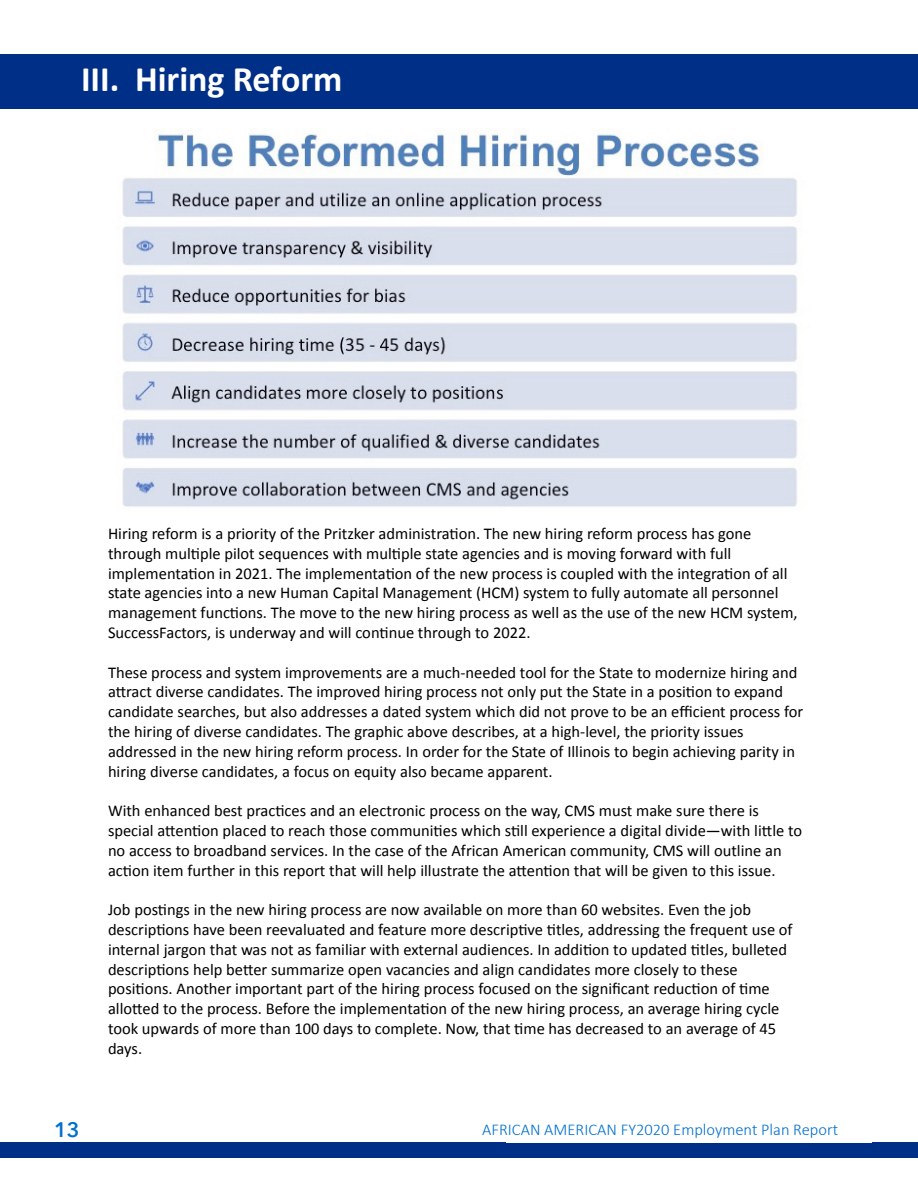
<style>
.page{position:relative;width:918px;height:1188px;background:#fff}
.page>*{position:absolute;margin:0;border:0;box-sizing:border-box;transform-origin:0 0}
.t1{font:700 36px "Calibri";color:#fff}
.t2{font:600 21px "Avenir Next";color:#0070ce}
.t3{font:16.5px "Calibri";color:#000}
.t4{font:300 16.5px "Calibri";color:#0070ce}
.t5{font:200 15px "Avenir Next";color:#0070ce}
</style>
<div class="page">
<div style="left:0;top:1142px;width:918px;height:15px;background:#002f87"></div>
<div style="left:0;top:54px;width:918px;height:55px;background:#002f87"></div>
<img style="left:122px;top:128px;width:675px;height:379px">
<p class="t1" style="left:81px;top:56px;width:263px">III. Hiring Reform</p>
<p class="t3" style="left:108px;top:523px;width:645px">Hiring reform is a priority of the Pritzker administration. The new hiring reform process has gone</p>
<p class="t3" style="left:108px;top:543px;width:625px">through multiple pilot sequences with multiple state agencies and is moving forward with full</p>
<p class="t3" style="left:108px;top:563px;width:681px">implementation in 2021. The implementation of the new process is coupled with the integration of all</p>
<p class="t3" style="left:108px;top:583px;width:672px">state agencies into a new Human Capital Management (HCM) system to fully automate all personnel</p>
<p class="t3" style="left:108px;top:602px;width:691px">management functions. The move to the new hiring process as well as the use of the new HCM system,</p>
<p class="t3" style="left:108px;top:622px;width:424px">SuccessFactors, is underway and will continue through to 2022.</p>
<p class="t3" style="left:108px;top:662px;width:691px">These process and system improvements are a much-needed tool for the State to modernize hiring and</p>
<p class="t3" style="left:108px;top:682px;width:677px">attract diverse candidates. The improved hiring process not only put the State in a position to expand</p>
<p class="t3" style="left:108px;top:701px;width:697px">candidate searches, but also addresses a dated system which did not prove to be an efficient process for</p>
<p class="t3" style="left:108px;top:721px;width:637px">the hiring of diverse candidates. The graphic above describes, at a high-level, the priority issues</p>
<p class="t3" style="left:108px;top:741px;width:688px">addressed in the new hiring reform process. In order for the State of Illinois to begin achieving parity in</p>
<p class="t3" style="left:108px;top:761px;width:446px">hiring diverse candidates, a focus on equity also became apparent.</p>
<p class="t3" style="left:108px;top:800px;width:652px">With enhanced best practices and an electronic process on the way, CMS must make sure there is</p>
<p class="t3" style="left:108px;top:820px;width:696px">special attention placed to reach those communities which still experience a digital divide—with little to</p>
<p class="t3" style="left:108px;top:840px;width:675px">no access to broadband services. In the case of the African American community, CMS will outline an</p>
<p class="t3" style="left:108px;top:860px;width:669px">action item further in this report that will help illustrate the attention that will be given to this issue.</p>
<p class="t3" style="left:108px;top:899px;width:645px">Job postings in the new hiring process are now available on more than 60 websites. Even the job</p>
<p class="t3" style="left:108px;top:919px;width:686px">descriptions have been reevaluated and feature more descriptive titles, addressing the frequent use of</p>
<p class="t3" style="left:108px;top:939px;width:681px">internal jargon that was not as familiar with external audiences. In addition to updated titles, bulleted</p>
<p class="t3" style="left:108px;top:959px;width:631px">descriptions help better summarize open vacancies and align candidates more closely to these</p>
<p class="t3" style="left:108px;top:979px;width:663px">positions. Another important part of the hiring process focused on the significant reduction of time</p>
<p class="t3" style="left:108px;top:998px;width:673px">allotted to the process. Before the implementation of the new hiring process, an average hiring cycle</p>
<p class="t3" style="left:108px;top:1018px;width:670px">took upwards of more than 100 days to complete. Now, that time has decreased to an average of 45</p>
<p class="t3" style="left:108px;top:1038px;width:36px">days.</p>
<p class="t2" style="left:54px;top:1112px;width:27px">13</p>
<p class="t5" style="left:520px;top:1116px;width:345px">HISPANIC/LATINX FY2020 Employment Plan Report</p>
<p class="t4" style="left:482px;top:1120px;width:357px">AFRICAN AMERICAN FY2020 Employment Plan Report</p>
</div>
